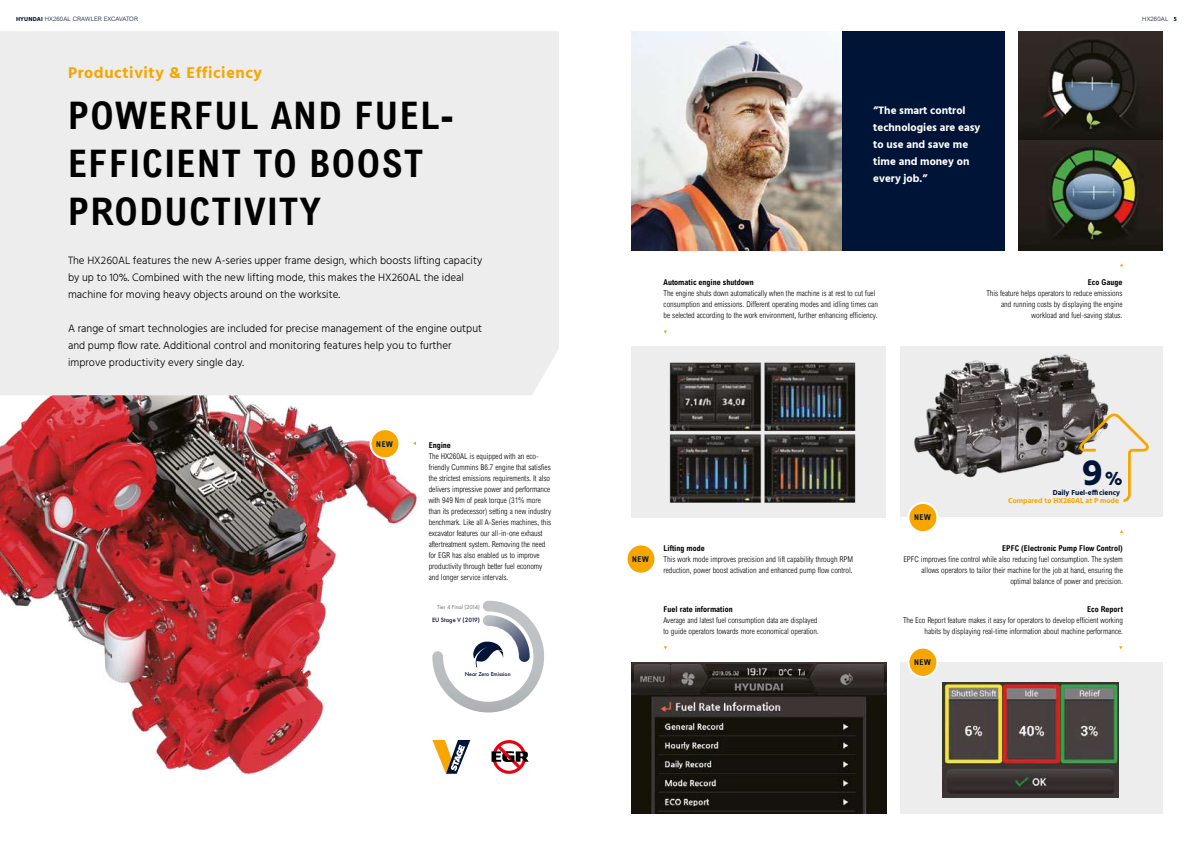
<style>
.page{position:relative;width:1191px;height:842px;background:#fff}
.page>*{position:absolute;margin:0;border:0;box-sizing:border-box;transform-origin:0 0}
.t1{font:700 condensed 38px/48px "Arial";letter-spacing:.04em;color:#000}
.t2{font:700 37.8px "Hind";color:#001437}
.t3{font:700 16px "Hind";letter-spacing:.04em;color:#f7a600}
.t4{font:300 11px/17px "Hind";color:#000}
.t5{font:700 11px/17px "Hind";color:#fff}
.t6{font:300 condensed 8px/11px "Arial";color:#000}
.t7{font:700 condensed 8px "Arial";color:#000}
.t8{font:700 condensed 8px "Arial";letter-spacing:.06em;color:#001437}
.t9{font:700 7.4px "Hind";color:#f7a600}
.t10{font:700 7.4px "Hind";color:#001437}
.t11{font:500 6.4px "Futura PT";color:#001437}
.t12{font:300 6px "Arial";letter-spacing:.02em;color:#001437}
.t13{font:6px "Futura PT";color:#6b6e6e}
.t14{font:500 6px "Futura PT";letter-spacing:-.01em;color:#001437}
.s1{font-family:"Hind";font-weight:700}
.s2{font-size:18.4px}
</style>
<div class="page">
<img style="left:0;top:395px;width:418px;height:380px">
<svg style="left:413px;top:441px;width:3px;height:4px"></svg>
<svg style="left:432px;top:601px;width:112px;height:111px"></svg>
<svg style="left:491px;top:740px;width:37px;height:34px"></svg>
<div style="left:0;top:31px;width:559px;height:364px;background:#ededed"></div>
<svg style="left:432px;top:740px;width:38px;height:34px"></svg>
<div style="left:841px;top:31px;width:163px;height:220px;background:#001437"></div>
<div style="left:900px;top:662px;width:262px;height:152px;background:#ededed"></div>
<img style="left:631px;top:662px;width:255px;height:152px">
<img style="left:1018px;top:31px;width:144px;height:220px">
<img style="left:631px;top:31px;width:210px;height:220px">
<div style="left:900px;top:347px;width:262px;height:170px;background:#ededed"></div>
<img style="left:914px;top:354px;width:195px;height:124px">
<svg style="left:1079px;top:413px;width:69px;height:89px"></svg>
<img style="left:942px;top:682px;width:176px;height:115px">
<div style="left:631px;top:346px;width:255px;height:171px;background:#ededed"></div>
<img style="left:669px;top:362px;width:187px;height:141px">
<div style="left:370px;top:429px;width:29px;height:29px;background:#f7a600;border-radius:50%"></div>
<div style="left:369px;top:428px;width:31px;height:31px;border:2px solid #fff;border-radius:50%"></div>
<div style="left:908px;top:648px;width:29px;height:29px;background:#f7a600;border-radius:50%"></div>
<div style="left:907px;top:647px;width:31px;height:31px;border:2px solid #fff;border-radius:50%"></div>
<div style="left:908px;top:503px;width:29px;height:29px;background:#f7a600;border-radius:50%"></div>
<div style="left:907px;top:502px;width:31px;height:31px;border:2px solid #fff;border-radius:50%"></div>
<div style="left:626px;top:544px;width:29px;height:30px;background:#f7a600;border-radius:50%"></div>
<div style="left:625px;top:543px;width:31px;height:32px;border:2px solid #fff;border-radius:50%"></div>
<p class="t12" style="left:16px;top:15px;width:123px"><span class="s1">HYUNDAI</span> HX260AL CRAWLER EXCAVATOR</p>
<p class="t12" style="left:1142px;top:15px;width:36px">HX260AL <span class="s1">5</span></p>
<h3 class="t3" style="left:68px;top:63px;width:195px">Productivity &amp; Efficiency</h3>
<h1 class="t1" style="left:68px;top:91px;width:387px">POWERFUL AND FUEL-<br>EFFICIENT TO BOOST<br>PRODUCTIVITY</h1>
<h3 class="t4" style="left:68px;top:253px;width:416px">The HX260AL features the new A-series upper frame design, which boosts lifting capacity by up to 10%. Combined with the new lifting mode, this makes the HX260AL the ideal machine for moving heavy objects around on the worksite.</h3>
<h3 class="t4" style="left:68px;top:321px;width:416px">A range of smart technologies are included for precise management of the engine output and pump flow rate. Additional control and monitoring features help you to further improve productivity every single day.</h3>
<p class="t8" style="left:376px;top:439px;width:18px">NEW</p>
<p class="t7" style="left:429px;top:440px;width:24px">Engine</p>
<p class="t6" style="left:429px;top:450px;width:124px">The HX260AL is equipped with an eco&shy;friendly Cummins B6.7 engine that satisfies the strictest emissions requirements. It also delivers impressive power and performance with 949 Nm of peak torque (31% more than its predecessor) setting a new industry benchmark. Like all A-Series machines, this excavator features our all-in-one exhaust aftertreatment system. Removing the need for EGR has also enabled us to improve productivity through better fuel economy and longer service intervals.</p>
<p class="t13" style="left:437px;top:603px;width:44px">Tier 4 Final (2014)</p>
<p class="t11" style="left:432px;top:616px;width:49px">EU Stage V (2019)</p>
<p class="t14" style="left:465px;top:670px;width:47px">Near Zero Emission</p>
<h3 class="t5" style="left:873px;top:102px;width:108px">“The smart control technologies are easy to use and save me time and money on every job.”</h3>
<p class="t7" style="left:663px;top:278px;width:92px">Automatic engine shutdown</p>
<p class="t6" style="left:663px;top:288px;width:216px">The engine shuts down automatically when the machine is at rest to cut fuel consumption and emissions. Different operating modes and idling times can be selected according to the work environment, further enhancing efficiency.</p>
<p class="t7" style="left:1088px;top:278px;width:36px">Eco Gauge</p>
<p class="t6" style="left:986px;top:288px;width:137px;text-align:right">This feature helps operators to reduce emissions and running costs by displaying the engine workload and fuel-saving status.</p>
<p class="t8" style="left:632px;top:555px;width:18px">NEW</p>
<p class="t7" style="left:663px;top:544px;width:43px">Lifting mode</p>
<p class="t6" style="left:663px;top:554px;width:191px">This work mode improves precision and lift capability through RPM reduction, power boost activation and enhanced pump flow control.</p>
<p class="t7" style="left:663px;top:604px;width:71px">Fuel rate information</p>
<p class="t6" style="left:663px;top:614px;width:157px">Average and latest fuel consumption data are displayed to guide operators towards more economical operation.</p>
<p class="t8" style="left:914px;top:513px;width:18px">NEW</p>
<h2 class="t2" style="left:1082px;top:449px;width:42px">9 <span class="s2">%</span></h2>
<p class="t9" style="left:1008px;top:496px;width:112px">Compared to HX260AL at P mode</p>
<p class="t10" style="left:1052px;top:488px;width:69px">Daily Fuel-efficiency</p>
<p class="t7" style="left:1002px;top:544px;width:122px">EPFC (Electronic Pump Flow Control)</p>
<p class="t6" style="left:903px;top:554px;width:221px;text-align:right">EPFC improves fine control while also reducing fuel consumption. The system allows operators to tailor their machine for the job at hand, ensuring the optimal balance of power and precision.</p>
<p class="t7" style="left:1087px;top:604px;width:37px">Eco Report</p>
<p class="t6" style="left:903px;top:614px;width:221px;text-align:right">The Eco Report feature makes it easy for operators to develop efficient working habits by displaying real-time information about machine performance.</p>
<p class="t8" style="left:914px;top:658px;width:18px">NEW</p>
</div>
